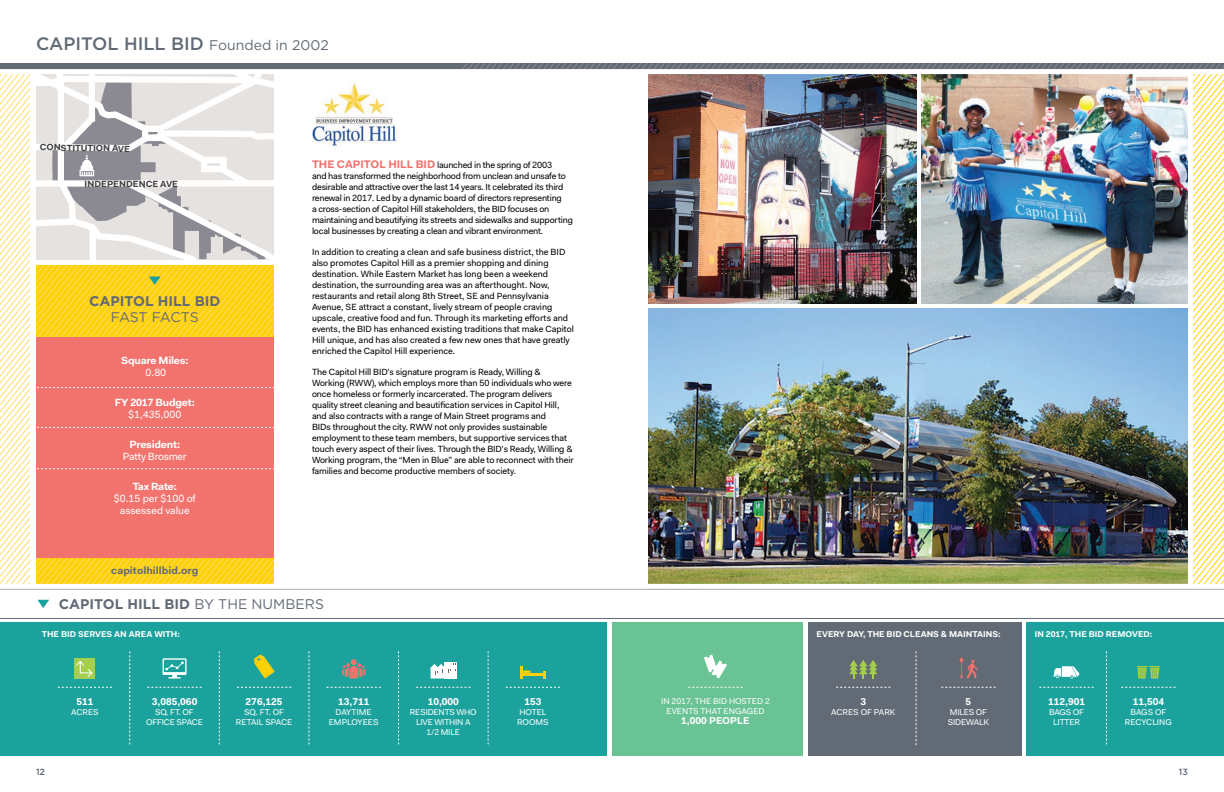
<style>
.page{position:relative;width:1224px;height:792px;background:#fff}
.page>*{position:absolute;margin:0;border:0;box-sizing:border-box;transform-origin:0 0}
.t1{font:500 18px "Gotham";color:#626a75}
.t2{font:700 14px "Gotham";color:#626a75}
.t3{font:14px "Gotham";letter-spacing:-.015em;color:#626a75}
.t4{font:700 10.5px "Fakt Pro";letter-spacing:-.02em;color:#fff}
.t5{font:10.5px/12px "Fakt Pro";color:#fff;text-align:center}
.t6{font:700 10.5px "Fakt Pro";color:#626a75}
.t7{font:10.5px "Fakt Pro";letter-spacing:-.02em;color:#fff}
.t8{font:700 10px "Fakt Pro";color:#fff}
.t9{font:9px/11px "Fakt Pro";letter-spacing:-.01em;color:#000}
.t10{font:700 9px "Fakt Pro";color:#414143}
.t11{font:500 9px "Gotham";color:#626a75}
.t12{font:8.5px/10px "Fakt Pro";color:#fff;text-align:center}
.t13{font:8.5px/10px "Fakt Pro";letter-spacing:-.02em;color:#fff;text-align:center}
.t14{font:700 8.5px "Fakt Pro";color:#fff}
.s1{font-weight:400;font-size:14px}
.s2{font-weight:700;font-size:11px;color:#f2726d}
.s3{font-weight:400}
</style>
<div class="page">
<div style="left:0;top:623px;width:606px;height:133px;background:#1ba29d"></div>
<svg style="left:130px;top:651px;width:1px;height:93px"></svg>
<svg style="left:219px;top:651px;width:1px;height:93px"></svg>
<svg style="left:309px;top:651px;width:1px;height:93px"></svg>
<svg style="left:398px;top:651px;width:1px;height:93px"></svg>
<svg style="left:488px;top:651px;width:1px;height:93px"></svg>
<div style="left:75px;top:658px;width:20px;height:21px;background:#a4ce4b"></div>
<svg style="left:76px;top:660px;width:17px;height:17px"></svg>
<svg style="left:58px;top:687px;width:54px;height:1px"></svg>
<svg style="left:163px;top:658px;width:24px;height:21px"></svg>
<svg style="left:147px;top:687px;width:55px;height:1px"></svg>
<svg style="left:254px;top:655px;width:21px;height:24px"></svg>
<svg style="left:237px;top:687px;width:54px;height:1px"></svg>
<svg style="left:342px;top:659px;width:23px;height:20px"></svg>
<svg style="left:327px;top:687px;width:54px;height:1px"></svg>
<div style="left:444px;top:662px;width:13px;height:17px;background:#fff"></div>
<svg style="left:430px;top:663px;width:26px;height:16px"></svg>
<svg style="left:416px;top:687px;width:55px;height:1px"></svg>
<svg style="left:543px;top:671px;width:3px;height:8px"></svg>
<hr style="left:521px;top:673px;width:24px;height:3px;background:#fed006">
<svg style="left:520px;top:666px;width:11px;height:13px"></svg>
<svg style="left:506px;top:687px;width:54px;height:1px"></svg>
<div style="left:808px;top:623px;width:214px;height:133px;background:#626a75"></div>
<div style="left:612px;top:623px;width:191px;height:133px;background:#69c394"></div>
<svg style="left:704px;top:655px;width:23px;height:24px"></svg>
<svg style="left:849px;top:660px;width:28px;height:19px"></svg>
<svg style="left:959px;top:657px;width:19px;height:22px"></svg>
<svg style="left:916px;top:651px;width:1px;height:94px"></svg>
<svg style="left:688px;top:687px;width:55px;height:1px"></svg>
<svg style="left:836px;top:687px;width:55px;height:1px"></svg>
<svg style="left:941px;top:687px;width:55px;height:1px"></svg>
<div style="left:1026px;top:623px;width:198px;height:133px;background:#1ba29d"></div>
<svg style="left:1137px;top:666px;width:23px;height:13px"></svg>
<svg style="left:1053px;top:666px;width:27px;height:13px"></svg>
<svg style="left:1039px;top:687px;width:55px;height:1px"></svg>
<svg style="left:1121px;top:687px;width:55px;height:1px"></svg>
<svg style="left:1106px;top:651px;width:1px;height:93px"></svg>
<img style="left:0;top:63px;width:1224px;height:556px">
<h1 class="t1" style="left:36px;top:32px;width:294px">CAPITOL HILL BID <span class="s1">Founded in 2002</span></h1>
<p class="t10" style="left:40px;top:141px;width:92px;rotate:1deg">CONSTITUTION AVE</p>
<p class="t10" style="left:85px;top:178px;width:95px">INDEPENDENCE AVE</p>
<h2 class="t2" style="left:89px;top:291px;width:133px">CAPITOL HILL BID</h2>
<h2 class="t3" style="left:111px;top:309px;width:89px">FAST FACTS</h2>
<p class="t4" style="left:121px;top:353px;width:69px">Square Miles:</p>
<p class="t5" style="left:146px;top:366px;width:22px">0.80</p>
<p class="t4" style="left:115px;top:395px;width:82px">FY 2017 Budget:</p>
<p class="t5" style="left:128px;top:408px;width:55px">$1,435,000</p>
<p class="t4" style="left:129px;top:437px;width:52px">President:</p>
<p class="t7" style="left:123px;top:449px;width:65px">Patty Brosmer</p>
<p class="t4" style="left:133px;top:479px;width:46px">Tax Rate:</p>
<p class="t5" style="left:114px;top:492px;width:84px">$0.15 per $100 of assessed value</p>
<p class="t6" style="left:111px;top:564px;width:89px">capitolhillbid.org</p>
<p class="t9" style="left:312px;top:159px;width:262px"><span class="s2">THE CAPITOL HILL BID</span> launched in the spring of 2003<br>and has transformed the neighborhood from unclean and unsafe to desirable and attractive over the last 14 years. It celebrated its third renewal in 2017. Led by a dynamic board of directors representing<br>a cross-section of Capitol Hill stakeholders, the BID focuses on maintaining and beautifying its streets and sidewalks and supporting local businesses by creating a clean and vibrant environment.</p>
<p class="t9" style="left:312px;top:246px;width:264px">In addition to creating a clean and safe business district, the BID also promotes Capitol Hill as a premier shopping and dining destination. While Eastern Market has long been a weekend destination, the surrounding area was an afterthought. Now, restaurants and retail along 8th Street, SE and Pennsylvania Avenue, SE attract a constant, lively stream of people craving upscale, creative food and fun. Through its marketing efforts and events, the BID has enhanced existing traditions that make Capitol Hill unique, and has also created a few new ones that have greatly enriched the Capitol Hill experience.</p>
<p class="t9" style="left:312px;top:367px;width:263px">The Capitol Hill BID’s signature program is Ready, Willing &amp; Working (RWW), which employs more than 50 individuals who were once homeless or formerly incarcerated. The program delivers quality street cleaning and beautification services in Capitol Hill, and also contracts with a range of Main Street programs and<br>BIDs throughout the city. RWW not only provides sustainable employment to these team members, but supportive services that touch every aspect of their lives. Through the BID’s Ready, Willing &amp; Working program, the “Men in Blue” are able to reconnect with their families and become productive members of society.</p>
<h2 class="t2" style="left:59px;top:595px;width:267px">CAPITOL HILL BID <span class="s3">BY THE NUMBERS</span></h2>
<p class="t14" style="left:42px;top:628px;width:140px">THE BID SERVES AN AREA WITH:</p>
<p class="t14" style="left:816px;top:628px;width:186px">EVERY DAY, THE BID CLEANS &amp; MAINTAINS:</p>
<p class="t14" style="left:1035px;top:629px;width:119px">IN 2017, THE BID REMOVED:</p>
<p class="t8" style="left:76px;top:695px;width:19px">511</p>
<p class="t13" style="left:71px;top:707px;width:29px">ACRES</p>
<p class="t8" style="left:152px;top:695px;width:47px">3,085,060</p>
<p class="t13" style="left:146px;top:707px;width:58px">SQ. FT. OF<br>OFFICE SPACE</p>
<p class="t8" style="left:246px;top:695px;width:39px">276,125</p>
<p class="t12" style="left:236px;top:707px;width:58px">SQ. FT. OF<br>RETAIL SPACE</p>
<p class="t8" style="left:338px;top:695px;width:33px">13,711</p>
<p class="t12" style="left:329px;top:707px;width:51px">DAYTIME<br>EMPLOYEES</p>
<p class="t8" style="left:428px;top:695px;width:33px">10,000</p>
<p class="t13" style="left:410px;top:707px;width:68px">RESIDENTS WHO<br>LIVE WITHIN A<br>1/2 MILE</p>
<p class="t8" style="left:524px;top:695px;width:19px">153</p>
<p class="t12" style="left:517px;top:707px;width:33px;text-align:left">HOTEL<br>ROOMS</p>
<p class="t12" style="left:661px;top:696px;width:110px">IN 2017, THE BID HOSTED 2<br>EVENTS THAT ENGAGED</p>
<p class="t8" style="left:681px;top:714px;width:70px">1,000 PEOPLE</p>
<p class="t8" style="left:860px;top:695px;width:7px">3</p>
<p class="t12" style="left:831px;top:707px;width:66px">ACRES OF PARK</p>
<p class="t8" style="left:966px;top:695px;width:7px">5</p>
<p class="t13" style="left:948px;top:707px;width:43px;text-align:left">MILES OF<br>SIDEWALK</p>
<p class="t8" style="left:1048px;top:695px;width:38px">112,901</p>
<p class="t13" style="left:1049px;top:707px;width:37px">BAGS OF<br>LITTER</p>
<p class="t8" style="left:1133px;top:695px;width:33px">11,504</p>
<p class="t12" style="left:1125px;top:707px;width:49px">BAGS OF<br>RECYCLING</p>
<p class="t11" style="left:36px;top:766px;width:11px">12</p>
<p class="t11" style="left:1179px;top:766px;width:11px">13</p>
</div>
